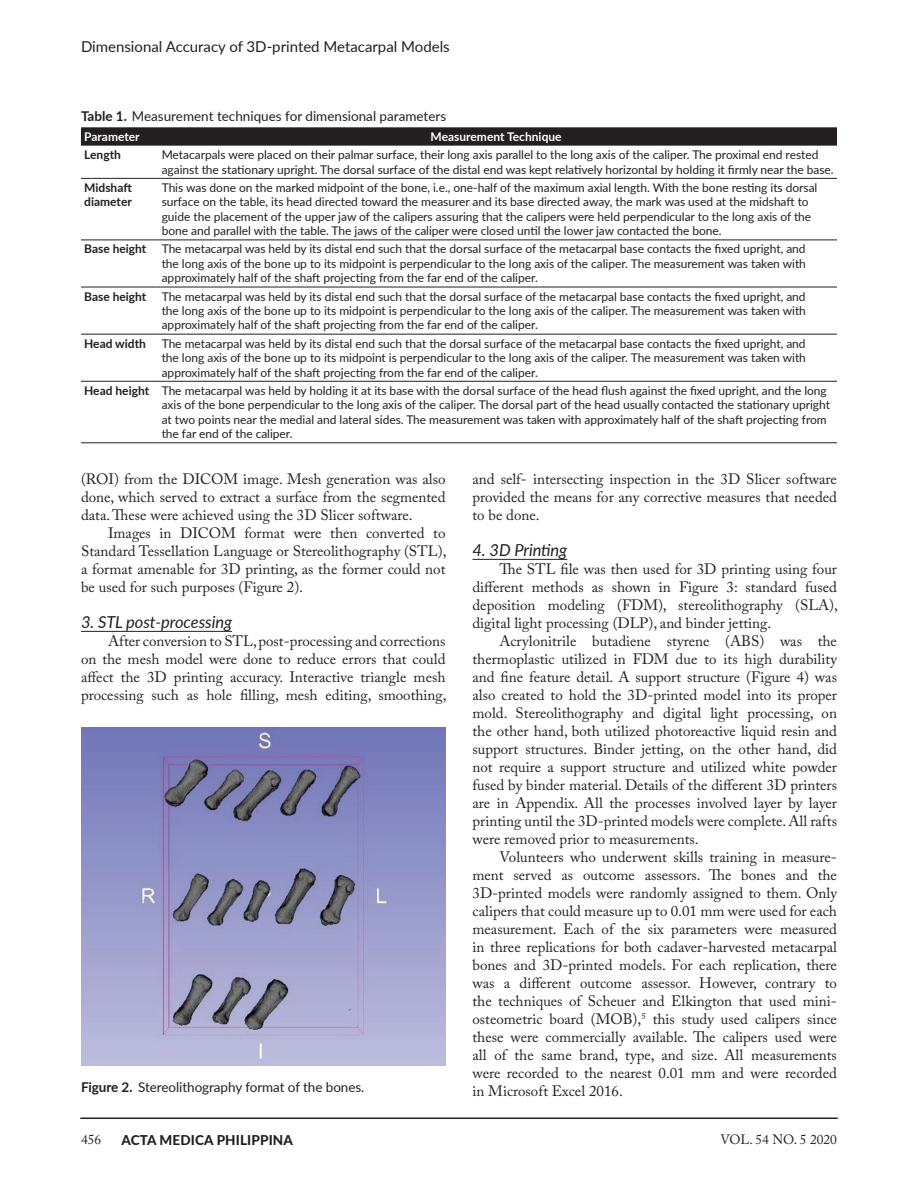
<style>
.page{position:relative;width:918px;height:1188px;background:#fff}
.page>*{position:absolute;margin:0;border:0;box-sizing:border-box;transform-origin:0 0}
.t1{font:italic 16.5px "Lato";letter-spacing:-.005em;color:#231f20}
.t2{font:15px/18px "Adobe Caslon Pro";color:#231f20;text-align:justify}
.t3{font:15px "Lato";color:#231f20}
.t4{font:13.5px "Lato";letter-spacing:-.005em;color:#231f20}
.t5{font:900 13.5px "Lato";letter-spacing:.01em;color:#231f20}
.t6{font:13.5px "Adobe Caslon Pro";color:#231f20}
.t7{font:12px/14.4px "Lato";letter-spacing:-.005em;color:#231f20}
.t8{font:700 12px/14.4px "Lato";color:#231f20}
.t9{font:700 12px "Lato";color:#fff}
.s1{font-weight:700}
</style>
<div class="page">
<hr style="left:81px;top:631px;width:151px;height:1px;background:#231f20">
<hr style="left:472px;top:559px;width:95px;height:1px;background:#231f20">
<svg style="left:81px;top:127px;width:756px;height:19px;background:#2a2627"></svg>
<hr style="left:81px;top:178px;width:74px;height:1px;background:#231f20">
<hr style="left:155px;top:178px;width:682px;height:1px;background:#231f20">
<hr style="left:81px;top:240px;width:74px;height:1px;background:#231f20">
<hr style="left:155px;top:240px;width:682px;height:1px;background:#231f20">
<hr style="left:81px;top:287px;width:74px;height:1px;background:#231f20">
<hr style="left:155px;top:287px;width:682px;height:1px;background:#231f20">
<hr style="left:81px;top:334px;width:74px;height:1px;background:#231f20">
<hr style="left:155px;top:334px;width:682px;height:1px;background:#231f20">
<hr style="left:81px;top:381px;width:74px;height:1px;background:#231f20">
<hr style="left:155px;top:381px;width:682px;height:1px;background:#231f20">
<hr style="left:81px;top:442px;width:74px;height:1px;background:#231f20">
<hr style="left:155px;top:442px;width:682px;height:1px;background:#231f20">
<img style="left:81px;top:728px;width:365px;height:337px">
<hr style="left:80px;top:1118px;width:758px;height:1px;background:#231f20">
<p class="t3" style="left:81px;top:35px;width:370px">Dimensional Accuracy of 3D-printed Metacarpal Models</p>
<p class="t4" style="left:81px;top:107px;width:367px"><span class="s1">Table 1.</span> Measurement techniques for dimensional parameters</p>
<p class="t9" style="left:84px;top:128px;width:57px">Parameter</p>
<p class="t9" style="left:431px;top:128px;width:133px">Measurement Technique</p>
<p class="t8" style="left:84px;top:147px;width:38px">Length</p>
<p class="t7" style="left:162px;top:147px;width:673px">Metacarpals were placed on their palmar surface, their long axis parallel to the long axis of the caliper. The proximal end rested against the stationary upright. The dorsal surface of the distal end was kept relatively horizontal by holding it firmly near the base.</p>
<p class="t8" style="left:84px;top:180px;width:49px">Midshaft diameter</p>
<p class="t7" style="left:162px;top:180px;width:657px">This was done on the marked midpoint of the bone, i.e., one-half of the maximum axial length. With the bone resting its dorsal surface on the table, its head directed toward the measurer and its base directed away, the mark was used at the midshaft to guide the placement of the upper jaw of the calipers assuring that the calipers were held perpendicular to the long axis of the bone and parallel with the table. The jaws of the caliper were closed until the lower jaw contacted the bone.</p>
<p class="t8" style="left:84px;top:241px;width:64px">Base height</p>
<p class="t7" style="left:162px;top:241px;width:646px;text-align:justify">The metacarpal was held by its distal end such that the dorsal surface of the metacarpal base contacts the fixed upright, and the long axis of the bone up to its midpoint is perpendicular to the long axis of the caliper. The measurement was taken with approximately half of the shaft projecting from the far end of the caliper.</p>
<p class="t8" style="left:84px;top:289px;width:64px">Base height</p>
<p class="t7" style="left:162px;top:289px;width:646px;text-align:justify">The metacarpal was held by its distal end such that the dorsal surface of the metacarpal base contacts the fixed upright, and the long axis of the bone up to its midpoint is perpendicular to the long axis of the caliper. The measurement was taken with approximately half of the shaft projecting from the far end of the caliper.</p>
<p class="t8" style="left:84px;top:336px;width:63px">Head width</p>
<p class="t7" style="left:162px;top:336px;width:646px;text-align:justify">The metacarpal was held by its distal end such that the dorsal surface of the metacarpal base contacts the fixed upright, and the long axis of the bone up to its midpoint is perpendicular to the long axis of the caliper. The measurement was taken with approximately half of the shaft projecting from the far end of the caliper.</p>
<p class="t7" style="left:162px;top:383px;width:670px;text-indent:-77px"><span class="s1">Head height</span> The metacarpal was held by holding it at its base with the dorsal surface of the head flush against the fixed upright, and the long axis of the bone perpendicular to the long axis of the caliper. The dorsal part of the head usually contacted the stationary upright at two points near the medial and lateral sides. The measurement was taken with approximately half of the shaft projecting from the far end of the caliper.</p>
<p class="t2" style="left:81px;top:469px;width:366px">(ROI) from the DICOM image. Mesh generation was also done, which served to extract a surface from the segmented data. These were achieved using the 3D Slicer software.</p>
<p class="t2" style="left:81px;top:523px;width:367px;text-indent:27px">Images in DICOM format were then converted to Standard Tessellation Language or Stereolithography (STL), a format amenable for 3D printing, as the former could not be used for such purposes (Figure 2).</p>
<p class="t1" style="left:81px;top:610px;width:153px">3. STL post-processing</p>
<p class="t2" style="left:81px;top:631px;width:367px;text-indent:27px">After conversion to STL, post-processing and corrections on the mesh model were done to reduce errors that could affect the 3D printing accuracy. Interactive triangle mesh processing such as hole filling, mesh editing, smoothing,</p>
<p class="t2" style="left:472px;top:469px;width:366px">and self- intersecting inspection in the 3D Slicer software provided the means for any corrective measures that needed to be done.</p>
<p class="t1" style="left:472px;top:538px;width:96px">4. 3D Printing</p>
<p class="t2" style="left:472px;top:559px;width:367px;text-indent:27px">The STL file was then used for 3D printing using four different methods as shown in Figure 3: standard fused deposition modeling (FDM), stereolithography (SLA), digital light processing (DLP), and binder jetting.</p>
<p class="t2" style="left:472px;top:631px;width:366px;text-indent:27px">Acrylonitrile butadiene styrene (ABS) was the thermoplastic utilized in FDM due to its high durability and fine feature detail. A support structure (Figure 4) was also created to hold the 3D-printed model into its proper mold. Stereolithography and digital light processing, on the other hand, both utilized photoreactive liquid resin and support structures. Binder jetting, on the other hand, did not require a support structure and utilized white powder fused by binder material. Details of the different 3D printers are in Appendix. All the processes involved layer by layer printing until the 3D-printed models were complete. All rafts were removed prior to measurements.</p>
<p class="t2" style="left:472px;top:847px;width:366px;text-indent:27px">Volunteers who underwent skills training in measure&shy;ment served as outcome assessors. The bones and the 3D-printed models were randomly assigned to them. Only calipers that could measure up to 0.01 mm were used for each measurement. Each of the six parameters were measured in three replications for both cadaver-harvested metacarpal bones and 3D-printed models. For each replication, there was a different outcome assessor. However, contrary to the techniques of Scheuer and Elkington that used mini&shy;osteometric board (MOB),<sup>5</sup> this study used calipers since these were commercially available. The calipers used were all of the same brand, type, and size. All measurements were recorded to the nearest 0.01 mm and were recorded in Microsoft Excel 2016.</p>
<p class="t4" style="left:81px;top:1077px;width:285px"><span class="s1">Figure 2.</span> Stereolithography format of the bones.</p>
<p class="t6" style="left:81px;top:1131px;width:22px">456</p>
<p class="t5" style="left:122px;top:1130px;width:173px">ACTA MEDICA PHILIPPINA</p>
<p class="t6" style="left:720px;top:1131px;width:118px">VOL. 54 NO. 5 2020</p>
</div>
